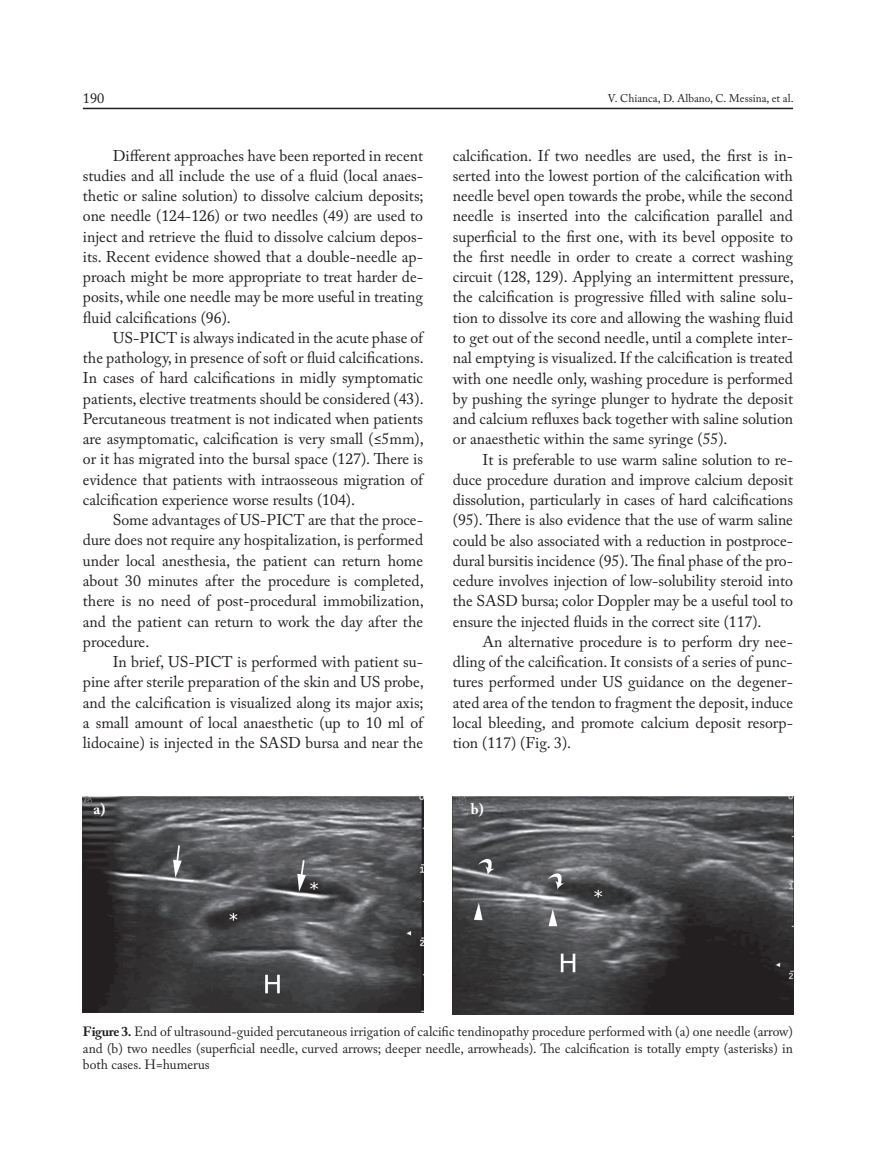
<style>
.page{position:relative;width:876px;height:1174px;background:#fff}
.page>*{position:absolute;margin:0;border:0;box-sizing:border-box;transform-origin:0 0}
.t1{font:15.75px/20.2px "Mattioli 1885";color:#231f20;text-align:justify}
.t2{font:700 15px "Mattioli 1885";color:#fff}
.t3{font:14.25px "Mattioli 1885";color:#231f20}
.t4{font:13.5px/16.5px "Mattioli 1885";color:#231f20;text-align:justify}
.t5{font:11.25px "Mattioli 1885";color:#231f20}
.s1{font-weight:700}
</style>
<div class="page">
<hr style="left:83px;top:108px;width:710px;height:1px;background:#231f20">
<img style="left:83px;top:797px;width:340px;height:215px">
<img style="left:453px;top:797px;width:340px;height:217px">
<p class="t3" style="left:83px;top:90px;width:23px">190</p>
<p class="t5" style="left:608px;top:92px;width:187px">V. Chianca, D. Albano, C. Messina, et al.</p>
<p class="t1" style="left:83px;top:145px;width:342px;text-indent:30px">Different approaches have been reported in recent studies and all include the use of a fluid (local anaes&shy;thetic or saline solution) to dissolve calcium deposits; one needle (124-126) or two needles (49) are used to inject and retrieve the fluid to dissolve calcium depos&shy;its. Recent evidence showed that a double-needle ap&shy;proach might be more appropriate to treat harder de&shy;posits, while one needle may be more useful in treating fluid calcifications (96).</p>
<p class="t1" style="left:83px;top:328px;width:342px;text-indent:30px">US-PICT is always indicated in the acute phase of the pathology, in presence of soft or fluid calcifications.<br>In cases of hard calcifications in midly symptomatic patients, elective treatments should be considered (43).<br>Percutaneous treatment is not indicated when patients are asymptomatic, calcification is very small (≤5mm), or it has migrated into the bursal space (127). There is evidence that patients with intraosseous migration of calcification experience worse results (104).</p>
<p class="t1" style="left:83px;top:510px;width:342px;text-indent:30px">Some advantages of US-PICT are that the proce&shy;dure does not require any hospitalization, is performed under local anesthesia, the patient can return home about 30 minutes after the procedure is completed, there is no need of post-procedural immobilization, and the patient can return to work the day after the procedure.</p>
<p class="t1" style="left:83px;top:652px;width:342px;text-indent:30px">In brief, US-PICT is performed with patient su&shy;pine after sterile preparation of the skin and US probe, and the calcification is visualized along its major axis; a small amount of local anaesthetic (up to 10 ml of lidocaine) is injected in the SASD bursa and near the</p>
<p class="t1" style="left:453px;top:145px;width:342px">calcification. If two needles are used, the first is in&shy;serted into the lowest portion of the calcification with needle bevel open towards the probe, while the second needle is inserted into the calcification parallel and superficial to the first one, with its bevel opposite to the first needle in order to create a correct washing circuit (128, 129). Applying an intermittent pressure, the calcification is progressive filled with saline solu&shy;tion to dissolve its core and allowing the washing fluid to get out of the second needle, until a complete inter&shy;nal emptying is visualized. If the calcification is treated with one needle only, washing procedure is performed by pushing the syringe plunger to hydrate the deposit and calcium refluxes back together with saline solution or anaesthetic within the same syringe (55).</p>
<p class="t1" style="left:453px;top:449px;width:342px;text-indent:30px">It is preferable to use warm saline solution to re&shy;duce procedure duration and improve calcium deposit dissolution, particularly in cases of hard calcifications (95). There is also evidence that the use of warm saline could be also associated with a reduction in postproce&shy;dural bursitis incidence (95). The final phase of the pro&shy;cedure involves injection of low-solubility steroid into the SASD bursa; color Doppler may be a useful tool to ensure the injected fluids in the correct site (117).</p>
<p class="t1" style="left:453px;top:632px;width:342px;text-indent:30px">An alternative procedure is to perform dry nee&shy;dling of the calcification. It consists of a series of punc&shy;tures performed under US guidance on the degener&shy;ated area of the tendon to fragment the deposit, induce local bleeding, and promote calcium deposit resorp&shy;tion (117) (Fig. 3).</p>
<p class="t2" style="left:94px;top:800px;width:13px">a)</p>
<p class="t2" style="left:471px;top:800px;width:14px">b)</p>
<p class="t4" style="left:83px;top:1023px;width:712px"><span class="s1">Figure 3.</span> End of ultrasound-guided percutaneous irrigation of calcific tendinopathy procedure performed with (a) one needle (arrow) and (b) two needles (superficial needle, curved arrows; deeper needle, arrowheads). The calcification is totally empty (asterisks) in both cases. H=humerus</p>
</div>
